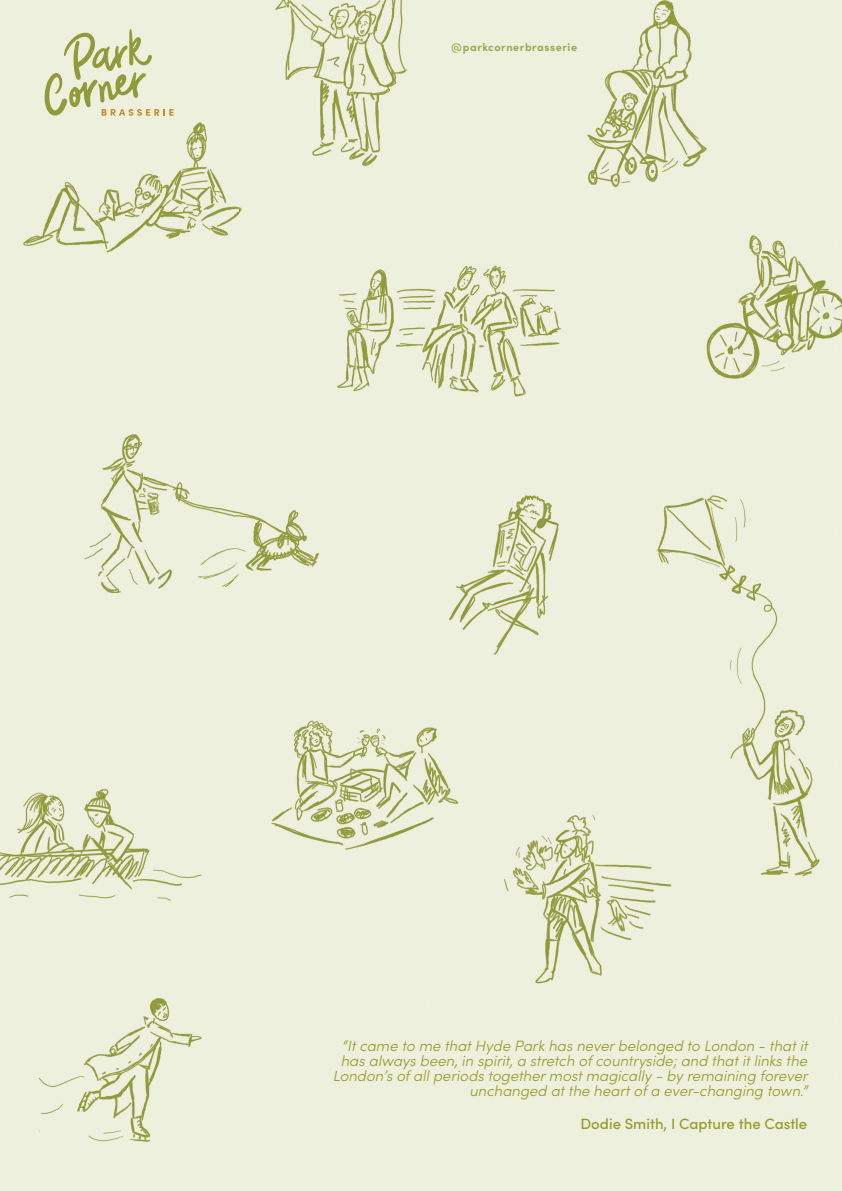
<style>
.page{position:relative;width:842px;height:1191px;background:#eef0de}
.page>*{position:absolute;margin:0;border:0;box-sizing:border-box;transform-origin:0 0}
.t1{font:italic 300 14.9px/14.9px "Sofia Pro";color:#979c28;text-align:center}
.t2{font:500 14.9px "Sofia Pro";color:#979c28}
.PCB_ALC_DISH_TITLE{font:700 11px "Sofia Pro";letter-spacing:.05em;color:#9fa650}
</style>
<div class="page">
<svg style="left:44px;top:29px;width:130px;height:87px;background:#dadcb8"></svg>
<p class="PCB_ALC_DISH_TITLE" style="left:451px;top:39px;width:127px">@parkcornerbrasserie</p>
<p class="t1" style="left:333px;top:1037px;width:476px">“It came to me that Hyde Park has never belonged to London - that it has always been, in spirit, a stretch of countryside; and that it links the<br>London’s of all periods together most magically - by remaining forever</p>
<p class="t1" style="left:469px;top:1082px;width:339px">unchanged at the heart of a ever-changing town.”</p>
<p class="t2" style="left:580px;top:1113px;width:228px">Dodie Smith, I Capture the Castle</p>
</div>
